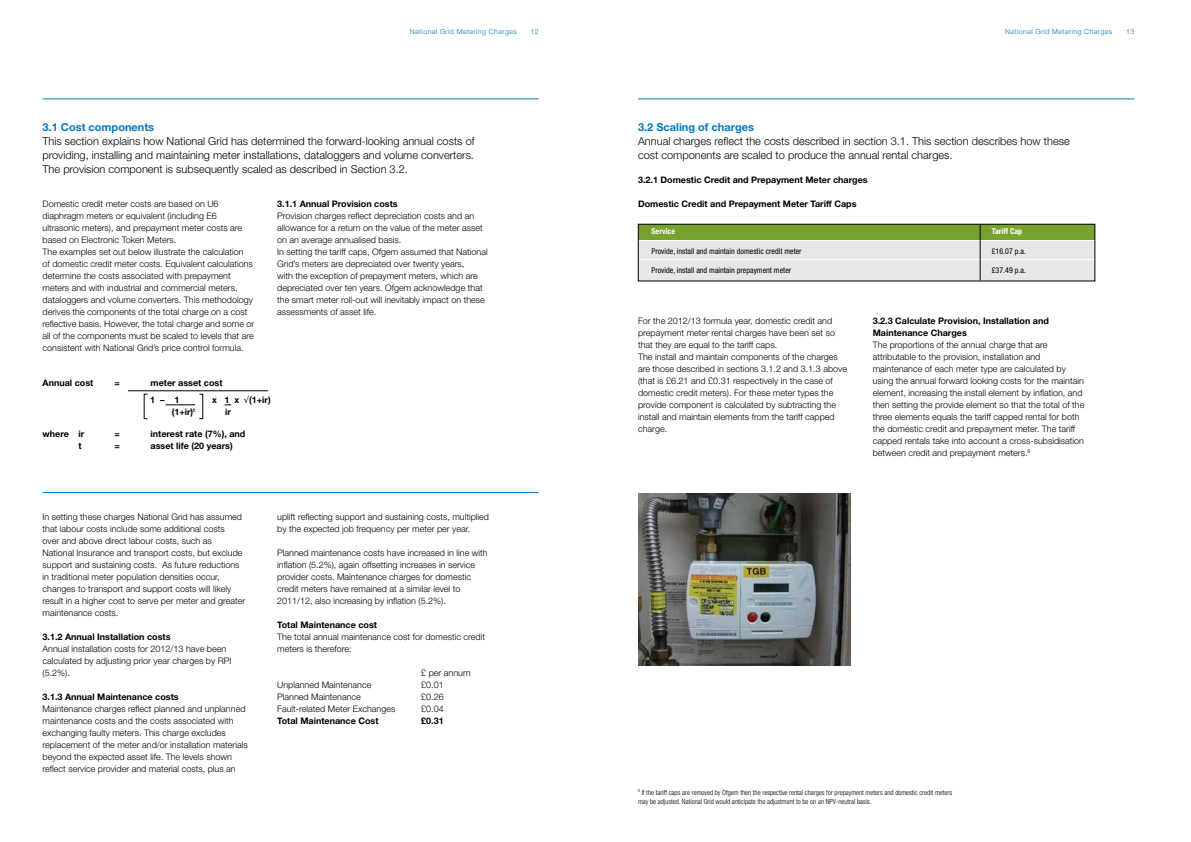
<style>
.page{position:relative;width:1191px;height:842px;background:#fff}
.page>*{position:absolute;margin:0;border:0;box-sizing:border-box;transform-origin:0 0}
.t1{font:300 11px/14px "Helvetica Neue";color:#000;text-align:justify}
.t2{font:700 11px "Helvetica Neue";color:#0079c1}
.t3{font:300 9px/12px "Helvetica Neue";color:#000}
.t4{font:700 9px/12px "Helvetica Neue";color:#000}
.t5{font:condensed 8px "Helvetica Neue";color:#000}
.t6{font:700 condensed 8px "Helvetica Neue";color:#fff}
.t7{font:300 condensed 7px/9px "Helvetica Neue";color:#000}
.t8{font:300 7px "Helvetica Neue";letter-spacing:.06em;color:#0079c1}
</style>
<div class="page">
<hr style="left:43px;top:99px;width:496px;height:1px;background:#0079c1">
<hr style="left:43px;top:492px;width:496px;height:1px;background:#0079c1">
<hr style="left:638px;top:99px;width:496px;height:1px;background:#0079c1">
<div style="left:638px;top:224px;width:456px;height:16px;background:#78a22f"></div>
<div style="left:638px;top:241px;width:456px;height:40px;background:#e6e7e8"></div>
<hr style="left:638px;top:259px;width:456px;height:1px;background:#fff">
<hr style="left:980px;top:224px;width:1px;height:56px;background:#000">
<img style="left:638px;top:493px;width:212px;height:172px">
<div style="left:638px;top:224px;width:457px;height:57px;border:1px solid #000"></div>
<svg style="left:166px;top:405px;width:29px;height:1px"></svg>
<hr style="left:128px;top:391px;width:140px;height:1px;background:#000">
<p class="t8" style="left:410px;top:27px;width:108px">National Grid Metering Charges</p>
<p class="t8" style="left:530px;top:27px;width:10px">12</p>
<p class="t2" style="left:43px;top:120px;width:113px">3.1 Cost components</p>
<p class="t1" style="left:43px;top:133px;width:433px">This section explains how National Grid has determined the forward-looking annual costs of providing, installing and maintaining meter installations, dataloggers and volume converters.<br>The provision component is subsequently scaled as described in Section 3.2.</p>
<p class="t3" style="left:43px;top:198px;width:213px">Domestic credit meter costs are based on U6 diaphragm meters or equivalent (including E6 ultrasonic meters), and prepayment meter costs are based on Electronic Token Meters.<br>The examples set out below illustrate the calculation<br>of domestic credit meter costs. Equivalent calculations determine the costs associated with prepayment meters and with industrial and commercial meters, dataloggers and volume converters. This methodology derives the components of the total charge on a cost reflective basis. However, the total charge and some or all of the components must be scaled to levels that are consistent with National Grid’s price control formula.</p>
<p class="t4" style="left:277px;top:197px;width:122px">3.1.1 Annual Provision costs</p>
<p class="t3" style="left:277px;top:209px;width:212px">Provision charges reflect depreciation costs and an allowance for a return on the value of the meter asset on an average annualised basis.<br>In setting the tariff caps, Ofgem assumed that National Grid’s meters are depreciated over twenty years,<br>with the exception of prepayment meters, which are depreciated over ten years. Ofgem acknowledge that the smart meter roll-out will inevitably impact on these assessments of asset life.</p>
<p class="t4" style="left:43px;top:377px;width:52px">Annual cost</p>
<p class="t4" style="left:115px;top:377px;width:7px">=</p>
<p class="t4" style="left:151px;top:377px;width:73px">meter asset cost</p>
<p class="t4" style="left:150px;top:393px;width:31px">1 – 1</p>
<p class="t4" style="left:212px;top:393px;width:60px">x 1 x √(1+ir)</p>
<p class="t4" style="left:172px;top:405px;width:25px">(1+ir)<sup>t</sup></p>
<p class="t4" style="left:225px;top:405px;width:7px">ir</p>
<p class="t4" style="left:43px;top:428px;width:43px">where ir</p>
<p class="t4" style="left:115px;top:428px;width:7px">=</p>
<p class="t4" style="left:151px;top:428px;width:96px">interest rate (7%), and</p>
<p class="t4" style="left:79px;top:440px;width:5px">t</p>
<p class="t4" style="left:115px;top:440px;width:7px">=</p>
<p class="t4" style="left:151px;top:440px;width:84px">asset life (20 years)</p>
<p class="t3" style="left:43px;top:511px;width:204px">In setting these charges National Grid has assumed that labour costs include some additional costs<br>over and above direct labour costs, such as National Insurance and transport costs, but exclude support and sustaining costs. As future reductions in traditional meter population densities occur, changes to transport and support costs will likely result in a higher cost to serve per meter and greater maintenance costs.</p>
<p class="t4" style="left:43px;top:631px;width:129px">3.1.2 Annual Installation costs</p>
<p class="t3" style="left:43px;top:643px;width:190px">Annual installation costs for 2012/13 have been calculated by adjusting prior year charges by RPI (5.2%).</p>
<p class="t4" style="left:43px;top:691px;width:138px">3.1.3 Annual Maintenance costs</p>
<p class="t3" style="left:43px;top:703px;width:207px">Maintenance charges reflect planned and unplanned maintenance costs and the costs associated with exchanging faulty meters. This charge excludes replacement of the meter and/or installation materials beyond the expected asset life. The levels shown reflect service provider and material costs, plus an</p>
<p class="t3" style="left:277px;top:511px;width:213px">uplift reflecting support and sustaining costs, multiplied by the expected job frequency per meter per year.</p>
<p class="t3" style="left:277px;top:547px;width:212px">Planned maintenance costs have increased in line with inflation (5.2%), again offsetting increases in service provider costs. Maintenance charges for domestic credit meters have remained at a similar level to 2011/12, also increasing by inflation (5.2%).</p>
<p class="t4" style="left:277px;top:619px;width:101px">Total Maintenance cost</p>
<p class="t3" style="left:277px;top:631px;width:209px">The total annual maintenance cost for domestic credit meters is therefore:</p>
<p class="t3" style="left:421px;top:667px;width:51px">£ per annum</p>
<p class="t3" style="left:277px;top:679px;width:96px">Unplanned Maintenance</p>
<p class="t3" style="left:421px;top:679px;width:24px">£0.01</p>
<p class="t3" style="left:277px;top:691px;width:85px">Planned Maintenance</p>
<p class="t3" style="left:421px;top:691px;width:24px">£0.26</p>
<p class="t3" style="left:277px;top:703px;width:120px">Fault-related Meter Exchanges</p>
<p class="t3" style="left:421px;top:703px;width:24px">£0.04</p>
<p class="t4" style="left:277px;top:715px;width:103px">Total Maintenance Cost</p>
<p class="t4" style="left:421px;top:715px;width:24px">£0.31</p>
<p class="t8" style="left:1005px;top:27px;width:108px">National Grid Metering Charges</p>
<p class="t8" style="left:1126px;top:27px;width:10px">13</p>
<p class="t2" style="left:638px;top:120px;width:117px">3.2 Scaling of charges</p>
<p class="t1" style="left:638px;top:133px;width:433px">Annual charges reflect the costs described in section 3.1. This section describes how these cost components are scaled to produce the annual rental charges.</p>
<p class="t4" style="left:638px;top:173px;width:231px">3.2.1 Domestic Credit and Prepayment Meter charges</p>
<p class="t4" style="left:638px;top:197px;width:220px">Domestic Credit and Prepayment Meter Tariff Caps</p>
<p class="t6" style="left:651px;top:226px;width:25px">Service</p>
<p class="t6" style="left:991px;top:226px;width:32px">Tariff Cap</p>
<p class="t5" style="left:651px;top:247px;width:152px">Provide, install and maintain domestic credit meter</p>
<p class="t5" style="left:991px;top:247px;width:36px">£16.07 p.a.</p>
<p class="t5" style="left:651px;top:266px;width:141px">Provide, install and maintain prepayment meter</p>
<p class="t5" style="left:991px;top:266px;width:36px">£37.49 p.a.</p>
<p class="t3" style="left:638px;top:314px;width:210px">For the 2012/13 formula year, domestic credit and prepayment meter rental charges have been set so that they are equal to the tariff caps.<br>The install and maintain components of the charges are those described in sections 3.1.2 and 3.1.3 above (that is £6.21 and £0.31 respectively in the case of domestic credit meters). For these meter types the provide component is calculated by subtracting the install and maintain elements from the tariff capped charge.</p>
<p class="t4" style="left:872px;top:314px;width:178px">3.2.3 Calculate Provision, Installation and<br>Maintenance Charges</p>
<p class="t3" style="left:872px;top:338px;width:213px">The proportions of the annual charge that are attributable to the provision, installation and maintenance of each meter type are calculated by using the annual forward looking costs for the maintain element, increasing the install element by inflation, and then setting the provide element so that the total of the three elements equals the tariff capped rental for both the domestic credit and prepayment meter. The tariff capped rentals take into account a cross-subsidisation between credit and prepayment meters.<sup>8</sup></p>
<p class="t7" style="left:638px;top:787px;width:315px"><sup>8</sup> If the tariff caps are removed by Ofgem then the respective rental charges for prepayment meters and domestic credit meters may be adjusted. National Grid would anticipate the adjustment to be on an NPV-neutral basis.</p>
</div>
